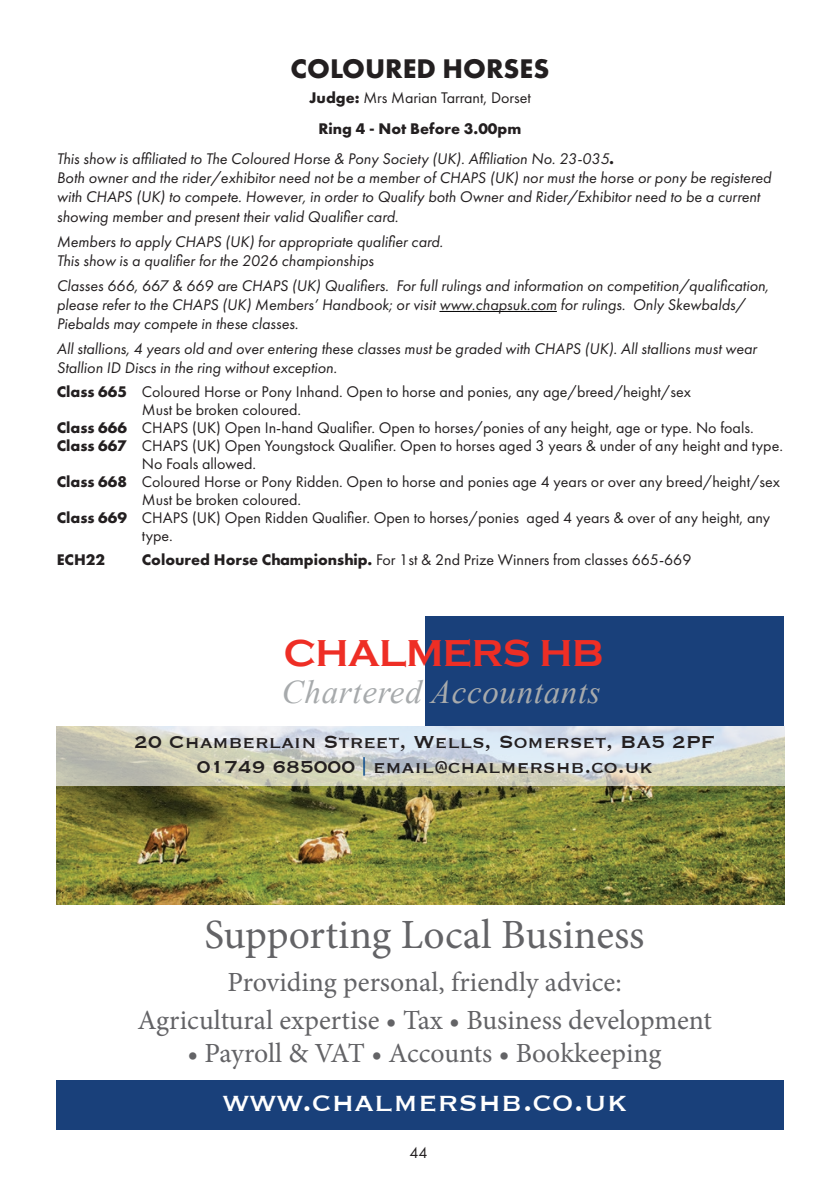
<style>
.page{position:relative;width:840px;height:1191px;background:#fff}
.page>*{position:absolute;margin:0;border:0;box-sizing:border-box;transform-origin:0 0}
.t1{font:41.6px "Minion Pro";color:#636366}
.t2{font:700 38.6px "Copperplate Gothic";letter-spacing:-.01em;color:#ee2e25}
.t3{font:34.6px "Copperplate";color:#fff}
.t4{font:italic 33px "Times New Roman";letter-spacing:.02em;color:#a7aaac}
.t5{font:700 28px "Futura PT";color:#231f20}
.t6{font:27.8px/38.2px "Minion Pro";color:#636366;text-align:center}
.t7{font:22.6px/24.2px "Copperplate";color:#231f20;text-align:center}
.t8{font:italic 16px/19.2px "Futura PT";color:#231f20}
.t9{font:16px "Futura PT";color:#231f20}
.t10{font:700 16px "Futura PT";color:#231f20}
.s1{font-weight:700}
.s2{font-size:18.4px;color:#01468c}
</style>
<div class="page">
<hr style="left:439px;top:311px;width:117px;height:1px;background:#000">
<div style="left:424px;top:616px;width:359px;height:128px;background:#19407a"></div>
<img style="left:57px;top:786px;width:726px;height:118px">
<svg style="left:57px;top:726px;width:726px;height:60px;background:#d2d6cf"></svg>
<div style="left:57px;top:1080px;width:726px;height:49px;background:#19407a"></div>
<h3 class="t5" style="left:290px;top:51px;width:260px">COLOURED HORSES</h3>
<p class="t9" style="left:309px;top:88px;width:223px"><span class="s1">Judge:</span> Mrs Marian Tarrant, Dorset</p>
<p class="t10" style="left:318px;top:118px;width:204px">Ring 4 - Not Before 3.00pm</p>
<p class="t8" style="left:57px;top:149px;width:559px">This show is affiliated to The Coloured Horse &amp; Pony Society (UK). Affiliation No. 23-035<span class="s1">.</span></p>
<p class="t8" style="left:57px;top:168px;width:715px">Both owner and the rider/exhibitor need not be a member of CHAPS (UK) nor must the horse or pony be registered with CHAPS (UK) to compete. However, in order to Qualify both Owner and Rider/Exhibitor need to be a current showing member and present their valid Qualifier card.</p>
<p class="t8" style="left:57px;top:231px;width:388px">Members to apply CHAPS (UK) for appropriate qualifier card.<br>This show is a qualifier for the 2026 championships</p>
<p class="t8" style="left:57px;top:276px;width:713px">Classes 666, 667 &amp; 669 are CHAPS (UK) Qualifiers. For full rulings and information on competition/qualification, please refer to the CHAPS (UK) Members’ Handbook; or visit www.chapsuk.com for rulings. Only Skewbalds/<br>Piebalds may compete in these classes.</p>
<p class="t8" style="left:57px;top:339px;width:701px">All stallions, 4 years old and over entering these classes must be graded with CHAPS (UK). All stallions must wear<br>Stallion ID Discs in the ring without exception.</p>
<p class="t9" style="left:57px;top:382px;width:635px"><span class="s1">Class 665</span> Coloured Horse or Pony Inhand. Open to horse and ponies, any age/breed/height/sex</p>
<p class="t9" style="left:142px;top:400px;width:161px">Must be broken coloured.</p>
<p class="t9" style="left:57px;top:418px;width:698px"><span class="s1">Class 666</span> CHAPS (UK) Open In-hand Qualifier. Open to horses/ponies of any height, age or type. No foals.</p>
<p class="t9" style="left:57px;top:436px;width:727px"><span class="s1">Class 667</span> CHAPS (UK) Open Youngstock Qualifier. Open to horses aged 3 years &amp; under of any height and type.</p>
<p class="t9" style="left:142px;top:454px;width:116px">No Foals allowed.</p>
<p class="t9" style="left:57px;top:472px;width:724px"><span class="s1">Class 668</span> Coloured Horse or Pony Ridden. Open to horse and ponies age 4 years or over any breed/height/sex</p>
<p class="t9" style="left:142px;top:490px;width:161px">Must be broken coloured.</p>
<p class="t9" style="left:57px;top:508px;width:714px"><span class="s1">Class 669</span> CHAPS (UK) Open Ridden Qualifier. Open to horses/ponies aged 4 years &amp; over of any height, any</p>
<p class="t9" style="left:142px;top:526px;width:33px">type.</p>
<p class="t10" style="left:57px;top:549px;width:50px">ECH22</p>
<p class="t9" style="left:142px;top:550px;width:550px"><span class="s1">Coloured Horse Championship.</span> For 1st &amp; 2nd Prize Winners from classes 665-669</p>
<h2 class="t2" style="left:283px;top:632px;width:321px">CHALMERS HB</h2>
<h3 class="t4" style="left:282px;top:669px;width:320px">Chartered Accountants</h3>
<h3 class="t7" style="left:134px;top:729px;width:581px">20 Chamberlain Street, Wells, Somerset, BA5 2PF<br>01749 685000 <span class="s2">|</span> email@chalmershb.co.uk</h3>
<h1 class="t1" style="left:204px;top:906px;width:441px">Supporting Local Business</h1>
<h3 class="t6" style="left:137px;top:963px;width:575px">Providing personal, friendly advice:<br>Agricultural expertise • Tax • Business development</h3>
<h3 class="t6" style="left:187px;top:1034px;width:475px">• Payroll &amp; VAT • Accounts • Bookkeeping</h3>
<h3 class="t3" style="left:222px;top:1079px;width:405px">www.chalmershb.co.uk</h3>
<p class="t9" style="left:409px;top:1143px;width:20px">44</p>
</div>
